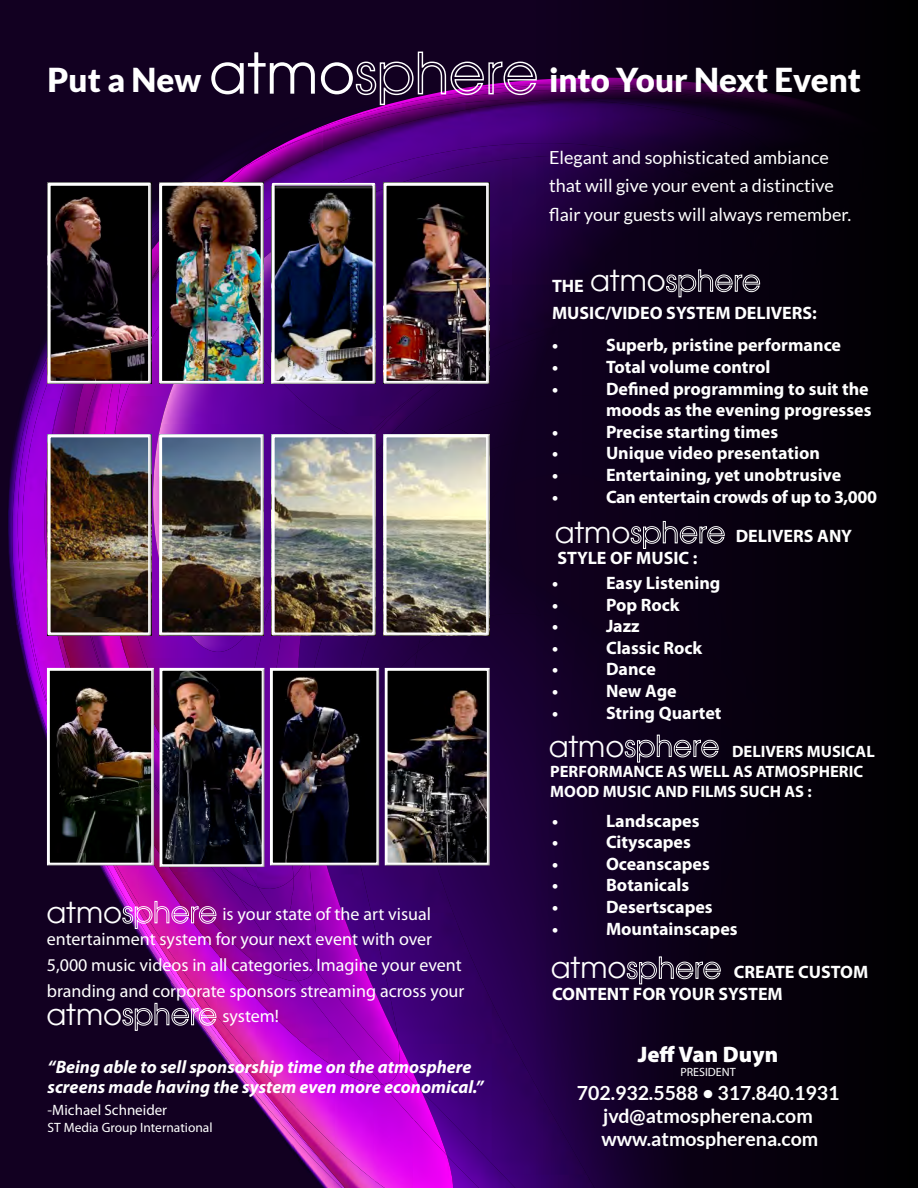
<style>
.page{position:relative;width:918px;height:1188px;background:#120021}
.page>*{position:absolute;margin:0;border:0;box-sizing:border-box;transform-origin:0 0}
.t1{font:55.95px "Avant Garde LT";color:#fff}
.t2{font:900 33px "Lato";color:#fff}
.t3{font:28.95px "Avant Garde LT";color:#fff}
.t4{font:900 22.5px "Myriad Pro";color:#fff}
.t5{font:700 19.5px "Lato";color:#fff}
.t6{font:700 18px/21.6px "Myriad Pro";color:#fff}
.t7{font:18px/25.5px "Myriad Pro";color:#fff}
.t8{font:18px/28.5px "Lato";color:#fff}
.t9{font:italic 700 18px/19.5px "Myriad Pro";color:#fff}
.t10{font:700 18px/21.6px "Myriad Pro";color:#fff}
.t11{font:700 18px "Myriad Pro";letter-spacing:-.02em;color:#fff}
.t12{font:700 16.5px/19.8px "Myriad Pro";color:#fff}
.t13{font:15px "Myriad Pro";color:#fff}
.t14{font:13.5px "Myriad Pro";color:#fff}
.t15{font:12px "Myriad Pro";color:#fff}
</style>
<div class="page">
<img style="left:8px;top:459px;width:4px;height:132px">
<img style="left:12px;top:426px;width:6px;height:205px">
<div style="left:468px;top:594px;width:47px;height:58px;background:#17002d"></div>
<img style="left:18px;top:351px;width:24px;height:300px">
<img style="left:515px;top:626px;width:21px;height:26px">
<img style="left:468px;top:652px;width:68px;height:536px">
<img style="left:479px;top:1091px;width:36px;height:97px">
<img style="left:243px;top:868px;width:236px;height:320px">
<img style="left:399px;top:1042px;width:23px;height:26px">
<img style="left:399px;top:1068px;width:48px;height:51px">
<img style="left:42px;top:340px;width:4px;height:59px">
<img style="left:22px;top:399px;width:22px;height:333px">
<img style="left:257px;top:1085px;width:39px;height:24px">
<img style="left:296px;top:1085px;width:39px;height:63px">
<img style="left:335px;top:1085px;width:39px;height:96px">
<img style="left:374px;top:1084px;width:40px;height:104px">
<img style="left:413px;top:1119px;width:40px;height:69px">
<img style="left:421px;top:637px;width:34px;height:30px">
<img style="left:382px;top:868px;width:17px;height:101px">
<img style="left:382px;top:969px;width:17px;height:115px">
<img style="left:44px;top:384px;width:338px;height:701px">
<img style="left:341px;top:637px;width:80px;height:30px">
<img style="left:298px;top:877px;width:19px;height:92px">
<img style="left:298px;top:896px;width:17px;height:85px">
<img style="left:46px;top:338px;width:252px;height:645px">
<img style="left:187px;top:106px;width:349px;height:76px">
<img style="left:307px;top:654px;width:34px;height:223px">
<img style="left:101px;top:868px;width:157px;height:19px">
<img style="left:76px;top:386px;width:38px;height:281px">
<img style="left:208px;top:143px;width:328px;height:39px">
<img style="left:114px;top:386px;width:157px;height:281px">
<img style="left:104px;top:427px;width:95px;height:240px">
<img style="left:106px;top:637px;width:21px;height:24px">
<img style="left:228px;top:156px;width:308px;height:284px">
<img style="left:153px;top:386px;width:208px;height:268px">
<svg style="left:536px;top:0;width:382px;height:1188px"></svg>
<div style="left:47px;top:182px;width:444px;height:204px;background:#231f20;opacity:.5"></div>
<div style="left:47px;top:433px;width:444px;height:204px;background:#231f20;opacity:.5"></div>
<div style="left:46px;top:667px;width:444px;height:201px;background:#231f20;opacity:.5"></div>
<svg style="left:355px;top:51px;width:183px;height:55px"></svg>
<svg style="left:666px;top:269px;width:94px;height:35px"></svg>
<svg style="left:630px;top:521px;width:95px;height:28px"></svg>
<svg style="left:624px;top:734px;width:95px;height:29px"></svg>
<svg style="left:122px;top:1003px;width:95px;height:28px"></svg>
<img style="left:122px;top:901px;width:95px;height:28px">
<svg style="left:627px;top:956px;width:94px;height:29px"></svg>
<h1 class="t1" style="left:209px;top:40px;width:148px">atmo</h1>
<p class="t2" style="left:48px;top:60px;width:155px">Put a New</p>
<p class="t2" style="left:549px;top:60px;width:314px">into Your Next Event</p>
<p class="t8" style="left:549px;top:143px;width:304px">Elegant and sophisticated ambiance that will give your event a distinctive flair your guests will always remember.</p>
<h3 class="t3" style="left:590px;top:264px;width:77px">atmo</h3>
<p class="t6" style="left:552px;top:276px;width:33px">THE</p>
<p class="t6" style="left:552px;top:303px;width:266px">MUSIC/VIDEO SYSTEM DELIVERS:</p>
<p class="t6" style="left:552px;top:335px;width:8px">•</p>
<p class="t6" style="left:606px;top:335px;width:237px">Superb, pristine performance</p>
<p class="t6" style="left:552px;top:356px;width:8px">•</p>
<p class="t6" style="left:606px;top:356px;width:166px">Total volume control</p>
<p class="t6" style="left:552px;top:378px;width:8px">•</p>
<p class="t6" style="left:606px;top:378px;width:267px">Defined programming to suit the moods as the evening progresses</p>
<p class="t6" style="left:552px;top:421px;width:8px">•</p>
<p class="t6" style="left:606px;top:421px;width:174px">Precise starting times</p>
<p class="t6" style="left:552px;top:443px;width:8px">•</p>
<p class="t6" style="left:606px;top:443px;width:215px">Unique video presentation</p>
<p class="t6" style="left:552px;top:464px;width:8px">•</p>
<p class="t6" style="left:606px;top:464px;width:237px">Entertaining, yet unobtrusive</p>
<p class="t6" style="left:552px;top:486px;width:8px">•</p>
<p class="t11" style="left:606px;top:486px;width:273px">Can entertain crowds of up to 3,000</p>
<h3 class="t3" style="left:555px;top:515px;width:77px">atmo</h3>
<p class="t6" style="left:558px;top:547px;width:142px">STYLE OF MUSIC :</p>
<p class="t6" style="left:552px;top:572px;width:8px">•</p>
<p class="t6" style="left:606px;top:572px;width:116px">Easy Listening</p>
<p class="t6" style="left:552px;top:594px;width:8px">•</p>
<p class="t6" style="left:606px;top:594px;width:75px">Pop Rock</p>
<p class="t6" style="left:552px;top:615px;width:8px">•</p>
<p class="t6" style="left:606px;top:615px;width:35px">Jazz</p>
<p class="t6" style="left:552px;top:637px;width:8px">•</p>
<p class="t6" style="left:606px;top:637px;width:98px">Classic Rock</p>
<p class="t6" style="left:552px;top:659px;width:8px">•</p>
<p class="t6" style="left:606px;top:659px;width:52px">Dance</p>
<p class="t6" style="left:552px;top:680px;width:8px">•</p>
<p class="t6" style="left:606px;top:680px;width:72px">New Age</p>
<p class="t6" style="left:552px;top:702px;width:8px">•</p>
<p class="t6" style="left:606px;top:702px;width:117px">String Quartet</p>
<p class="t6" style="left:736px;top:526px;width:118px">DELIVERS ANY</p>
<h3 class="t3" style="left:46px;top:895px;width:77px">atmo</h3>
<p class="t7" style="left:47px;top:902px;width:419px;text-indent:176px">is your state of the art visual entertainment system for your next event with over 5,000 music videos in all categories. Imagine your event branding and corporate sponsors streaming across your</p>
<p class="t7" style="left:222px;top:1004px;width:58px">system!</p>
<p class="t9" style="left:48px;top:1058px;width:437px">“Being able to sell sponsorship time on the atmosphere screens made having the system even more economical.”</p>
<p class="t13" style="left:48px;top:1102px;width:121px">-Michael Schneider</p>
<p class="t14" style="left:48px;top:1120px;width:167px">ST Media Group International</p>
<h3 class="t3" style="left:46px;top:997px;width:77px">atmo</h3>
<h3 class="t3" style="left:549px;top:729px;width:77px">atmo</h3>
<p class="t12" style="left:550px;top:742px;width:326px;text-indent:182px">DELIVERS MUSICAL<br>PERFORMANCE AS WELL AS ATMOSPHERIC<br>MOOD MUSIC AND FILMS SUCH AS :</p>
<p class="t6" style="left:552px;top:810px;width:8px">•</p>
<p class="t6" style="left:606px;top:810px;width:95px">Landscapes</p>
<p class="t6" style="left:552px;top:831px;width:8px">•</p>
<p class="t6" style="left:606px;top:831px;width:86px">Cityscapes</p>
<p class="t6" style="left:552px;top:853px;width:8px">•</p>
<p class="t6" style="left:606px;top:853px;width:105px">Oceanscapes</p>
<p class="t6" style="left:552px;top:875px;width:8px">•</p>
<p class="t6" style="left:606px;top:875px;width:85px">Botanicals</p>
<p class="t6" style="left:552px;top:896px;width:8px">•</p>
<p class="t6" style="left:606px;top:896px;width:108px">Desertscapes</p>
<p class="t6" style="left:552px;top:918px;width:8px">•</p>
<p class="t6" style="left:606px;top:918px;width:133px">Mountainscapes</p>
<h3 class="t3" style="left:551px;top:951px;width:77px">atmo</h3>
<p class="t10" style="left:552px;top:962px;width:318px;text-indent:182px">CREATE CUSTOM<br>CONTENT FOR YOUR SYSTEM</p>
<p class="t4" style="left:638px;top:1042px;width:142px">Jeff Van Duyn</p>
<p class="t15" style="left:680px;top:1066px;width:57px">PRESIDENT</p>
<p class="t5" style="left:577px;top:1081px;width:264px">702.932.5588 • 317.840.1931</p>
<p class="t5" style="left:603px;top:1105px;width:211px">jvd@atmospherena.com</p>
<p class="t5" style="left:601px;top:1128px;width:219px">www.atmospherena.com</p>
</div>
